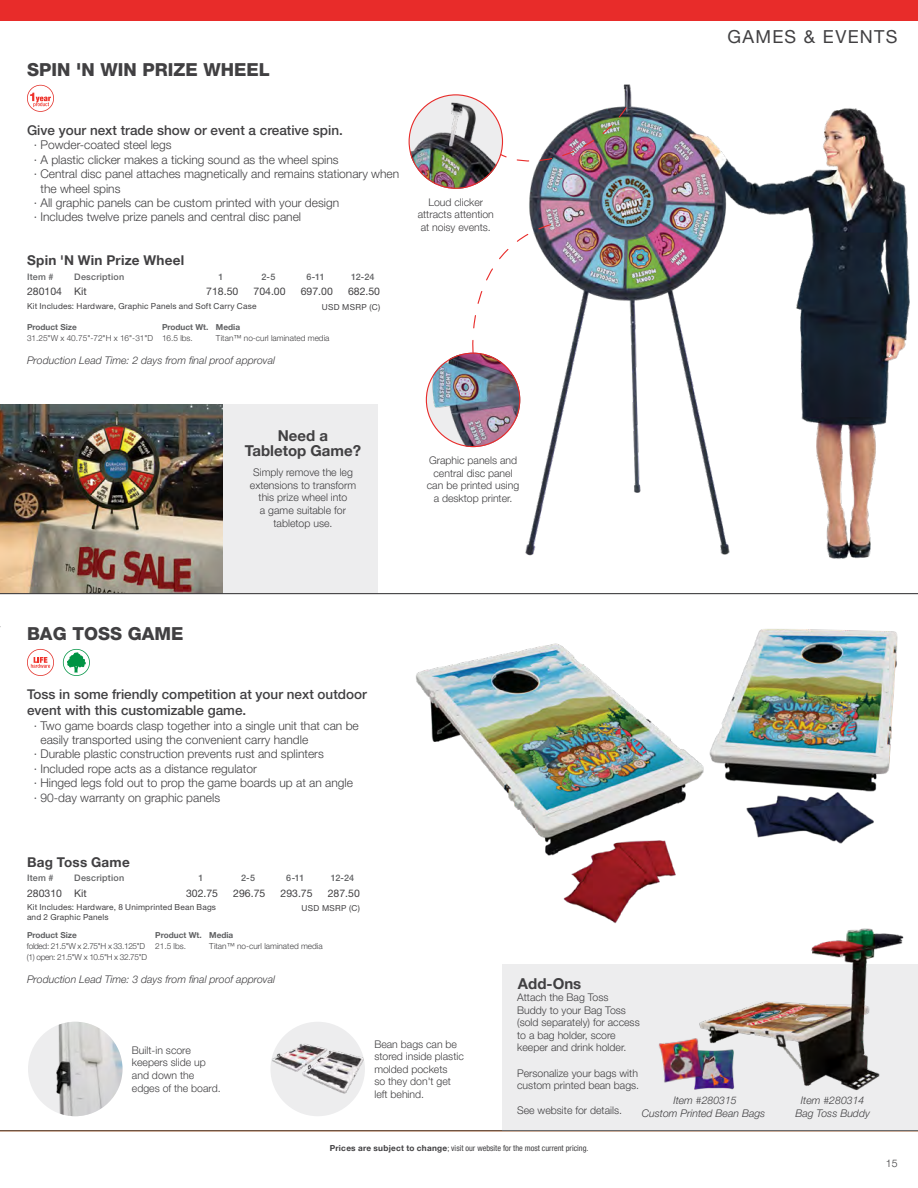
<style>
.page{position:relative;width:918px;height:1188px;background:#fff}
.page>*{position:absolute;margin:0;border:0;box-sizing:border-box;transform-origin:0 0}
.t1{font:800 18px "Helvetica Neue LT Pro";color:#414042}
.t2{font:18px "Helvetica Neue LT Pro";letter-spacing:.075em;color:#414042}
.t3{font:700 15px/15px "Helvetica Neue LT Pro";color:#414042;text-align:center}
.t4{font:500 13.5px/16.2px "Helvetica Neue LT Pro";color:#414042}
.t5{font:700 13.5px "Helvetica Neue LT Pro";letter-spacing:.02em;color:#414042}
.t6{font:300 12px "Helvetica Neue LT Pro";color:#414042}
.t7{font:300 10.5px/12.6px "Helvetica Neue LT Pro";color:#414042}
.t8{font:italic 300 10.5px/12.6px "Helvetica Neue LT Pro";color:#414042;text-align:center}
.t9{font:10.5px "Helvetica Neue LT Pro";color:#414042}
.t10{font:500 9px "Helvetica Neue LT Pro";letter-spacing:.025em;color:#606163}
.t11{font:8.25px/9.9px "Helvetica Neue LT Pro";letter-spacing:.025em;color:#414042}
.t12{font:300 8.25px "Helvetica Neue LT Pro";color:#414042}
.t13{font:300 8.25px "Helvetica Neue LT Pro";letter-spacing:-.04em;color:#414042}
.t14{font:condensed 8.25px "Helvetica Neue LT Pro";color:#414042}
.t15{font:700 8.25px "Helvetica Neue LT Pro";color:#606163}
.s1{font-weight:700;font-stretch:normal}
</style>
<div class="page">
<img style="left:408px;top:84px;width:502px;height:475px">
<div style="left:502px;top:964px;width:416px;height:167px;background:#ededee"></div>
<svg style="left:464px;top:223px;width:88px;height:131px"></svg>
<img style="left:426px;top:353px;width:94px;height:94px;border-radius:47px">
<img style="left:488px;top:106px;width:140px;height:71px">
<img style="left:409px;top:94px;width:94px;height:95px;border-radius:47px">
<div style="left:222px;top:404px;width:156px;height:189px;background:#ededee"></div>
<img style="left:0;top:404px;width:222px;height:189px">
<img style="left:28px;top:1022px;width:95px;height:94px;border-radius:47px">
<div style="left:270px;top:1022px;width:95px;height:94px;background:#ededee;border-radius:50%"></div>
<img style="left:271px;top:1022px;width:93px;height:84px">
<img style="left:709px;top:629px;width:189px;height:215px">
<img style="left:416px;top:643px;width:288px;height:281px">
<svg style="left:27px;top:649px;width:27px;height:27px"></svg>
<svg style="left:63px;top:649px;width:27px;height:27px"></svg>
<hr style="left:0;top:593px;width:918px;height:1px;background:#414042">
<svg style="left:27px;top:85px;width:27px;height:27px"></svg>
<img style="left:692px;top:918px;width:212px;height:173px">
<img style="left:692px;top:1048px;width:45px;height:41px">
<img style="left:659px;top:1036px;width:48px;height:47px">
<hr style="left:0;top:1130px;width:918px;height:1px;background:#414042">
<div style="left:0;top:0;width:918px;height:20px;background:#e82c2a"></div>
<h1 class="t1" style="left:27px;top:59px;width:244px">SPIN 'N WIN PRIZE WHEEL</h1>
<p class="t4" style="left:27px;top:122px;width:317px">Give your next trade show or event a creative spin.</p>
<p class="t6" style="left:34px;top:138px;width:139px">· Powder-coated steel legs</p>
<p class="t6" style="left:34px;top:152px;width:307px">· A plastic clicker makes a ticking sound as the wheel spins</p>
<p class="t6" style="left:34px;top:167px;width:367px">· Central disc panel attaches magnetically and remains stationary when</p>
<p class="t6" style="left:40px;top:181px;width:82px">the wheel spins</p>
<p class="t6" style="left:34px;top:195px;width:307px">· All graphic panels can be custom printed with your design</p>
<p class="t6" style="left:34px;top:210px;width:269px">· Includes twelve prize panels and central disc panel</p>
<p class="t5" style="left:27px;top:252px;width:159px">Spin 'N Win Prize Wheel</p>
<p class="t10" style="left:27px;top:271px;width:28px">Item #</p>
<p class="t10" style="left:74px;top:271px;width:52px">Description</p>
<p class="t10" style="left:219px;top:271px;width:7px">1</p>
<p class="t10" style="left:261px;top:271px;width:15px">2-5</p>
<p class="t10" style="left:307px;top:271px;width:20px">6-11</p>
<p class="t10" style="left:351px;top:271px;width:25px">12-24</p>
<p class="t9" style="left:27px;top:285px;width:61px">280104 Kit</p>
<p class="t9" style="left:206px;top:285px;width:34px">718.50</p>
<p class="t9" style="left:254px;top:285px;width:34px">704.00</p>
<p class="t9" style="left:301px;top:285px;width:34px">697.00</p>
<p class="t9" style="left:348px;top:285px;width:34px">682.50</p>
<p class="t11" style="left:27px;top:301px;width:231px">Kit Includes: Hardware, Graphic Panels and Soft Carry Case</p>
<p class="t11" style="left:322px;top:302px;width:60px">USD MSRP (C)</p>
<p class="t15" style="left:27px;top:322px;width:51px">Product Size</p>
<p class="t15" style="left:162px;top:322px;width:80px">Product Wt. Media</p>
<p class="t12" style="left:27px;top:333px;width:167px">31.25"W x 40.75"-72"H x 16"-31"D 16.5 lbs.</p>
<p class="t12" style="left:216px;top:333px;width:115px">Titan™ no-curl laminated media</p>
<p class="t8" style="left:27px;top:354px;width:250px">Production Lead Time: 2 days from final proof approval</p>
<p class="t7" style="left:418px;top:196px;width:78px;text-align:center">Loud clicker attracts attention at noisy events.</p>
<p class="t3" style="left:245px;top:428px;width:118px">Need a<br>Tabletop Game?</p>
<p class="t7" style="left:250px;top:466px;width:108px;text-align:center">Simply remove the leg extensions to transform this prize wheel into<br>a game suitable for tabletop use.</p>
<p class="t7" style="left:427px;top:454px;width:94px;text-align:center">Graphic panels and central disc panel can be printed using a desktop printer.</p>
<h1 class="t1" style="left:27px;top:623px;width:158px">BAG TOSS GAME</h1>
<p class="t4" style="left:27px;top:686px;width:341px">Toss in some friendly competition at your next outdoor event with this customizable game.</p>
<p class="t6" style="left:34px;top:718px;width:327px">· Two game boards clasp together into a single unit that can be</p>
<p class="t6" style="left:40px;top:732px;width:269px">easily transported using the convenient carry handle</p>
<p class="t6" style="left:34px;top:747px;width:292px">· Durable plastic construction prevents rust and splinters</p>
<p class="t6" style="left:34px;top:761px;width:225px">· Included rope acts as a distance regulator</p>
<p class="t6" style="left:34px;top:776px;width:321px">· Hinged legs fold out to prop the game boards up at an angle</p>
<p class="t6" style="left:34px;top:790px;width:188px">· 90-day warranty on graphic panels</p>
<p class="t5" style="left:27px;top:853px;width:104px">Bag Toss Game</p>
<p class="t10" style="left:27px;top:873px;width:28px">Item #</p>
<p class="t10" style="left:74px;top:873px;width:52px">Description</p>
<p class="t10" style="left:198px;top:873px;width:7px">1</p>
<p class="t10" style="left:241px;top:873px;width:15px">2-5</p>
<p class="t10" style="left:286px;top:873px;width:20px">6-11</p>
<p class="t10" style="left:331px;top:873px;width:25px">12-24</p>
<p class="t9" style="left:27px;top:886px;width:61px">280310 Kit</p>
<p class="t9" style="left:186px;top:886px;width:34px">302.75</p>
<p class="t9" style="left:233px;top:886px;width:34px">296.75</p>
<p class="t9" style="left:281px;top:886px;width:34px">293.75</p>
<p class="t9" style="left:328px;top:886px;width:34px">287.50</p>
<p class="t11" style="left:27px;top:902px;width:191px">Kit Includes: Hardware, 8 Unimprinted Bean Bags and 2 Graphic Panels</p>
<p class="t11" style="left:302px;top:903px;width:60px">USD MSRP (C)</p>
<p class="t15" style="left:27px;top:930px;width:51px">Product Size</p>
<p class="t15" style="left:155px;top:930px;width:80px">Product Wt. Media</p>
<p class="t13" style="left:27px;top:941px;width:161px">folded: 21.5"W x 2.75"H x 33.125"D 21.5 lbs.</p>
<p class="t12" style="left:209px;top:941px;width:115px">Titan™ no-curl laminated media</p>
<p class="t13" style="left:27px;top:952px;width:122px">(1) open: 21.5"W x 10.5"H x 32.75"D</p>
<p class="t8" style="left:27px;top:973px;width:250px">Production Lead Time: 3 days from final proof approval</p>
<p class="t3" style="left:518px;top:975px;width:65px">Add-Ons</p>
<h1 class="t2" style="left:727px;top:26px;width:172px">GAMES &amp; EVENTS</h1>
<p class="t7" style="left:132px;top:1044px;width:90px">Built-in score keepers slide up and down the edges of the board.</p>
<p class="t7" style="left:374px;top:1037px;width:91px">Bean bags can be stored inside plastic molded pockets<br>so they don't get left behind.</p>
<p class="t7" style="left:517px;top:991px;width:124px">Attach the Bag Toss<br>Buddy to your Bag Toss (sold separately) for access to a bag holder, score keeper and drink holder.</p>
<p class="t7" style="left:517px;top:1066px;width:123px">Personalize your bags with custom printed bean bags.</p>
<p class="t7" style="left:517px;top:1104px;width:106px">See website for details.</p>
<p class="t8" style="left:642px;top:1094px;width:125px">Item #280315<br>Custom Printed Bean Bags</p>
<p class="t14" style="left:330px;top:1143px;width:260px"><span class="s1">Prices are subject to change</span>; visit our website for the most current pricing.</p>
<p class="t8" style="left:795px;top:1094px;width:76px">Item #280314<br>Bag Toss Buddy</p>
<p class="t7" style="left:886px;top:1157px;width:13px">15</p>
</div>
